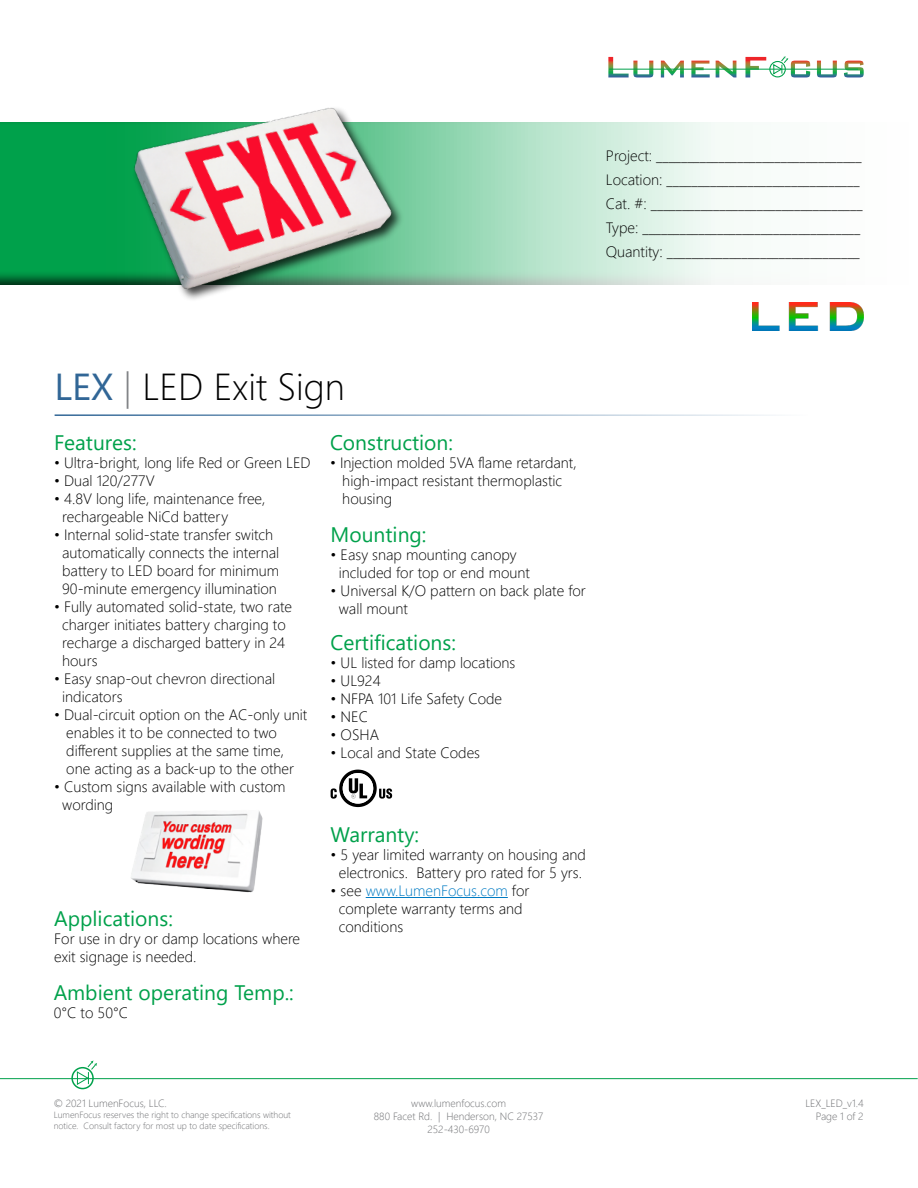
<style>
.page{position:relative;width:918px;height:1188px;background:#fff}
.page>*{position:absolute;margin:0;border:0;box-sizing:border-box;transform-origin:0 0}
.t1{font:300 37.5px "Segoe UI";color:#000}
.t2{font:21px "Segoe UI";color:#00a14b}
.t3{font:300 15px/18px "Segoe UI";color:#000}
.t4{font:300 10.5px/12.6px "Segoe UI";color:#6d6e71;text-align:center}
.t5{font:300 9px/10.8px "Segoe UI";color:#6d6e71}
.s1{font-weight:400;color:#316696}
.s2{color:#808285}
.s3{color:#007bc3}
</style>
<div class="page">
<div style="left:0;top:112px;width:918px;height:174px;background:#000;opacity:.75"></div>
<hr style="left:366px;top:897px;width:142px;height:1px;background:#007bc3">
<svg style="left:608px;top:57px;width:45px;height:20px"></svg>
<svg style="left:661px;top:61px;width:23px;height:16px"></svg>
<svg style="left:691px;top:61px;width:19px;height:16px"></svg>
<svg style="left:716px;top:61px;width:20px;height:16px"></svg>
<svg style="left:745px;top:57px;width:21px;height:20px"></svg>
<svg style="left:817px;top:61px;width:20px;height:16px"></svg>
<svg style="left:844px;top:61px;width:20px;height:16px"></svg>
<div style="left:769px;top:61px;width:17px;height:16px;border:1px solid #00a14b;border-radius:50%"></div>
<hr style="left:609px;top:69px;width:249px;height:1px;background:#00a14b">
<svg style="left:773px;top:56px;width:37px;height:21px"></svg>
<img style="left:752px;top:303px;width:112px;height:28px">
<hr style="left:0;top:1078px;width:918px;height:1px;background:#00a14b">
<div style="left:71px;top:1067px;width:23px;height:22px;border:2px solid #00a14b;border-radius:50%"></div>
<svg style="left:76px;top:1060px;width:21px;height:25px"></svg>
<svg style="left:331px;top:770px;width:61px;height:37px"></svg>
<hr style="left:55px;top:414px;width:753px;height:2px;background:#316696">
<img style="left:131px;top:811px;width:132px;height:82px">
<img style="left:84px;top:107px;width:353px;height:193px">
<p class="t3" style="left:606px;top:143px;width:258px;line-height:24px">Project: _________________________________ Location: _______________________________ Cat. #: __________________________________ Type: ___________________________________ Quantity: _______________________________</p>
<h1 class="t1" style="left:55px;top:351px;width:292px"><span class="s1">LEX</span> <span class="s2">|</span> LED Exit Sign</h1>
<h2 class="t2" style="left:54px;top:423px;width:84px">Features:</h2>
<p class="t3" style="left:54px;top:452px;width:258px">• Ultra-bright, long life Red or Green LED</p>
<p class="t3" style="left:54px;top:470px;width:102px">• Dual 120/277V</p>
<p class="t3" style="left:62px;top:488px;width:205px;text-indent:-8px">• 4.8V long life, maintenance free, rechargeable NiCd battery</p>
<p class="t3" style="left:54px;top:524px;width:227px;text-align:center">• Internal solid-state transfer switch automatically connects the internal battery to LED board for minimum 90-minute emergency illumination</p>
<p class="t3" style="left:62px;top:596px;width:231px;text-indent:-8px">• Fully automated solid-state, two rate charger initiates battery charging to recharge a discharged battery in 24 hours</p>
<p class="t3" style="left:62px;top:668px;width:215px;text-indent:-8px">• Easy snap-out chevron directional indicators</p>
<p class="t3" style="left:66px;top:704px;width:243px;text-indent:-12px">• Dual-circuit option on the AC-only unit enables it to be connected to two different supplies at the same time, one acting as a back-up to the other</p>
<p class="t3" style="left:62px;top:776px;width:225px;text-indent:-8px">• Custom signs available with custom wording</p>
<h2 class="t2" style="left:330px;top:423px;width:125px">Construction:</h2>
<p class="t3" style="left:342px;top:452px;width:236px;text-indent:-12px">• Injection molded 5VA flame retardant, high-impact resistant thermoplastic housing</p>
<h2 class="t2" style="left:331px;top:515px;width:97px">Mounting:</h2>
<p class="t3" style="left:339px;top:545px;width:193px;text-indent:-8px">• Easy snap mounting canopy included for top or end mount</p>
<p class="t3" style="left:339px;top:581px;width:249px;text-indent:-8px">• Universal K/O pattern on back plate for wall mount</p>
<h2 class="t2" style="left:331px;top:623px;width:127px">Certifications:</h2>
<p class="t3" style="left:331px;top:652px;width:186px">• UL listed for damp locations</p>
<p class="t3" style="left:331px;top:670px;width:52px">• UL924</p>
<p class="t3" style="left:331px;top:688px;width:173px">• NFPA 101 Life Safety Code</p>
<p class="t3" style="left:331px;top:706px;width:39px">• NEC</p>
<p class="t3" style="left:331px;top:724px;width:50px">• OSHA</p>
<p class="t3" style="left:331px;top:742px;width:151px">• Local and State Codes</p>
<h2 class="t2" style="left:54px;top:899px;width:120px">Applications:</h2>
<p class="t3" style="left:54px;top:928px;width:247px">For use in dry or damp locations where exit signage is needed.</p>
<h2 class="t2" style="left:54px;top:973px;width:242px">Ambient operating Temp.:</h2>
<p class="t3" style="left:54px;top:1003px;width:76px">0°C to 50°C</p>
<h2 class="t2" style="left:331px;top:815px;width:90px">Warranty:</h2>
<p class="t3" style="left:331px;top:844px;width:257px;text-align:center">• 5 year limited warranty on housing and electronics. Battery pro rated for 5 yrs.</p>
<p class="t3" style="left:339px;top:880px;width:192px;text-indent:-8px">• see <span class="s3">www.LumenFocus.com</span> for complete warranty terms and conditions</p>
<p class="t4" style="left:374px;top:1096px;width:171px">www.lumenfocus.com<br>880 Facet Rd. | Henderson, NC 27537<br>252-430-6970</p>
<p class="t4" style="left:54px;top:1096px;width:115px">© 2021 LumenFocus, LLC.</p>
<p class="t5" style="left:54px;top:1109px;width:239px">LumenFocus reserves the right to change specifications without notice. Consult factory for most up to date specifications.</p>
<p class="t4" style="left:805px;top:1096px;width:60px;text-align:right">LEX_LED_v1.4<br>Page 1 of 2</p>
</div>
